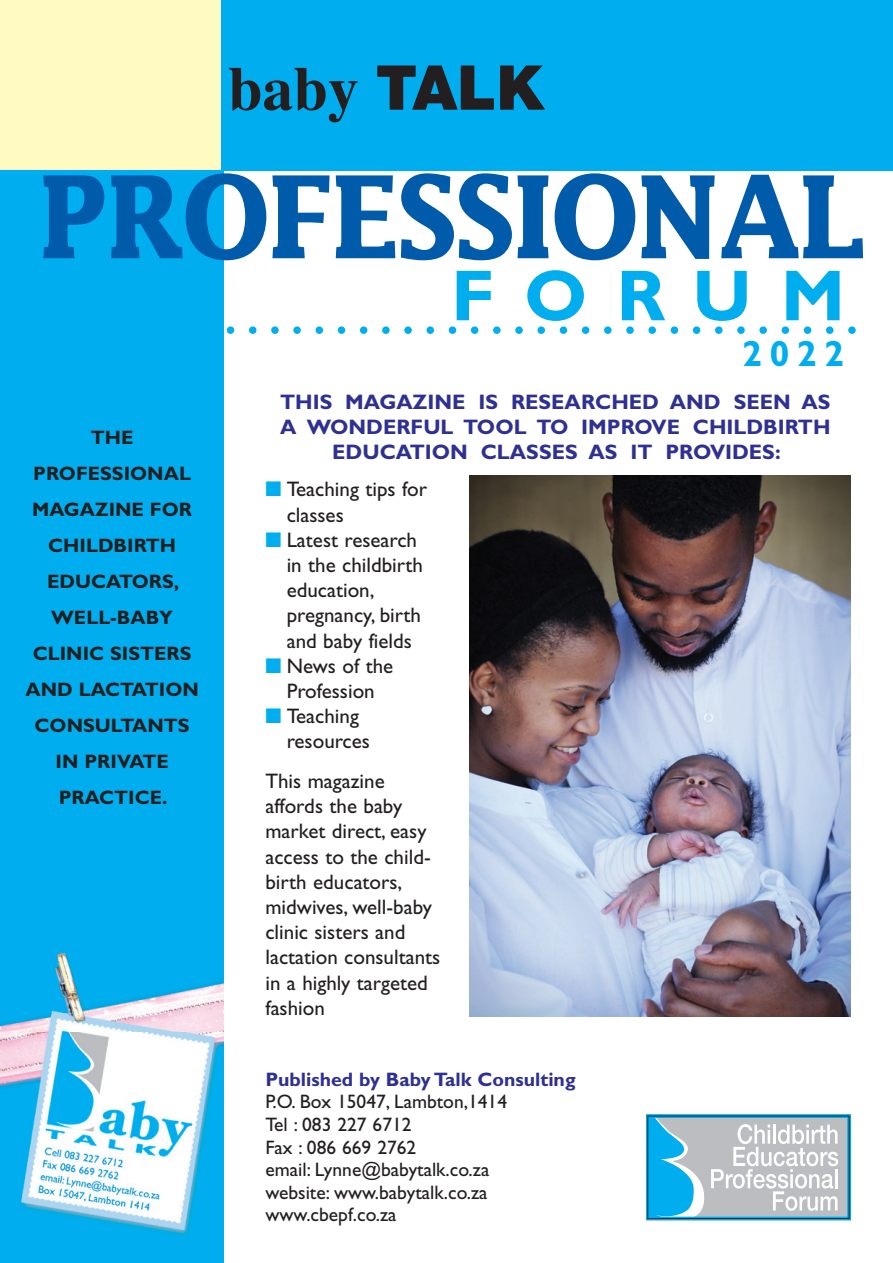
<style>
.page{position:relative;width:893px;height:1263px;background:#fff}
.page>*{position:absolute;margin:0;border:0;box-sizing:border-box;transform-origin:0 0}
.t1{font:700 61.8px "Times";color:#231f20}
.t2{font:700 36.45px "Gill Sans";color:#00aeef}
.t3{font:21px/25.2px "Gill Sans";color:#231f20}
.t4{font:700 21px/25.2px "Gill Sans";color:#2e3092;text-align:center}
.t5{font:19.5px/22.5px "Gill Sans";color:#231f20}
.t6{font:700 19.5px/36px "Gill Sans";color:#231f20;text-align:center}
.t7{font:700 19.5px "Gill Sans";color:#2e3092}
.s1{font-family:"Helvetica Neue";font-weight:900}
.s2{color:#00aeef}
</style>
<div class="page">
<div style="left:0;top:68px;width:224px;height:1195px;background:#00aeef"></div>
<img style="left:0;top:952px;width:224px;height:283px">
<div style="left:0;top:0;width:280px;height:170px;background:#fffac1"></div>
<div style="left:221px;top:0;width:672px;height:170px;background:#00aeef"></div>
<svg style="left:226px;top:270px;width:630px;height:64px"></svg>
<svg style="left:43px;top:173px;width:820px;height:87px"></svg>
<svg style="left:647px;top:1114px;width:204px;height:107px;background:#a2c6d4"></svg>
<div style="left:647px;top:1115px;width:203px;height:104px;border:1px solid #231f20"></div>
<img style="left:469px;top:476px;width:381px;height:540px">
<h1 class="t1" style="left:228px;top:30px;width:318px">baby <span class="s1">TALK</span></h1>
<p class="t6" style="left:25px;top:419px;width:175px">THE<br>PROFESSIONAL<br>MAGAZINE FOR<br>CHILDBIRTH<br>EDUCATORS,<br>WELL-BABY<br>CLINIC SISTERS<br>AND LACTATION<br>CONSULTANTS<br>IN PRIVATE<br>PRACTICE.</p>
<h2 class="t2" style="left:742px;top:332px;width:104px">2022</h2>
<p class="t4" style="left:280px;top:389px;width:552px">THIS MAGAZINE IS RESEARCHED AND SEEN AS<br>A WONDERFUL TOOL TO IMPROVE CHILDBIRTH<br>EDUCATION CLASSES AS IT PROVIDES:</p>
<p class="t3" style="left:287px;top:477px;width:142px;text-indent:-21px"><span class="s2">■</span> Teaching tips for classes</p>
<p class="t3" style="left:287px;top:527px;width:138px;text-indent:-21px"><span class="s2">■</span> Latest research in the childbirth education, pregnancy, birth and baby fields</p>
<p class="t3" style="left:265px;top:653px;width:129px;text-align:center"><span class="s2">■</span> News of the<br>Profession</p>
<p class="t3" style="left:287px;top:703px;width:85px;text-indent:-21px"><span class="s2">■</span> Teaching resources</p>
<p class="t3" style="left:265px;top:768px;width:176px">This magazine affords the baby market direct, easy access to the child&shy;birth educators, midwives, well-baby clinic sisters and lactation consultants in a highly targeted fashion</p>
<p class="t7" style="left:265px;top:1068px;width:312px">Published by Baby Talk Consulting</p>
<p class="t5" style="left:265px;top:1090px;width:243px">P.O. Box 15047, Lambton,1414<br>Tel : 083 227 6712<br>Fax : 086 669 2762<br>email: Lynne@babytalk.co.za website: www.babytalk.co.za www.cbepf.co.za</p>
</div>
